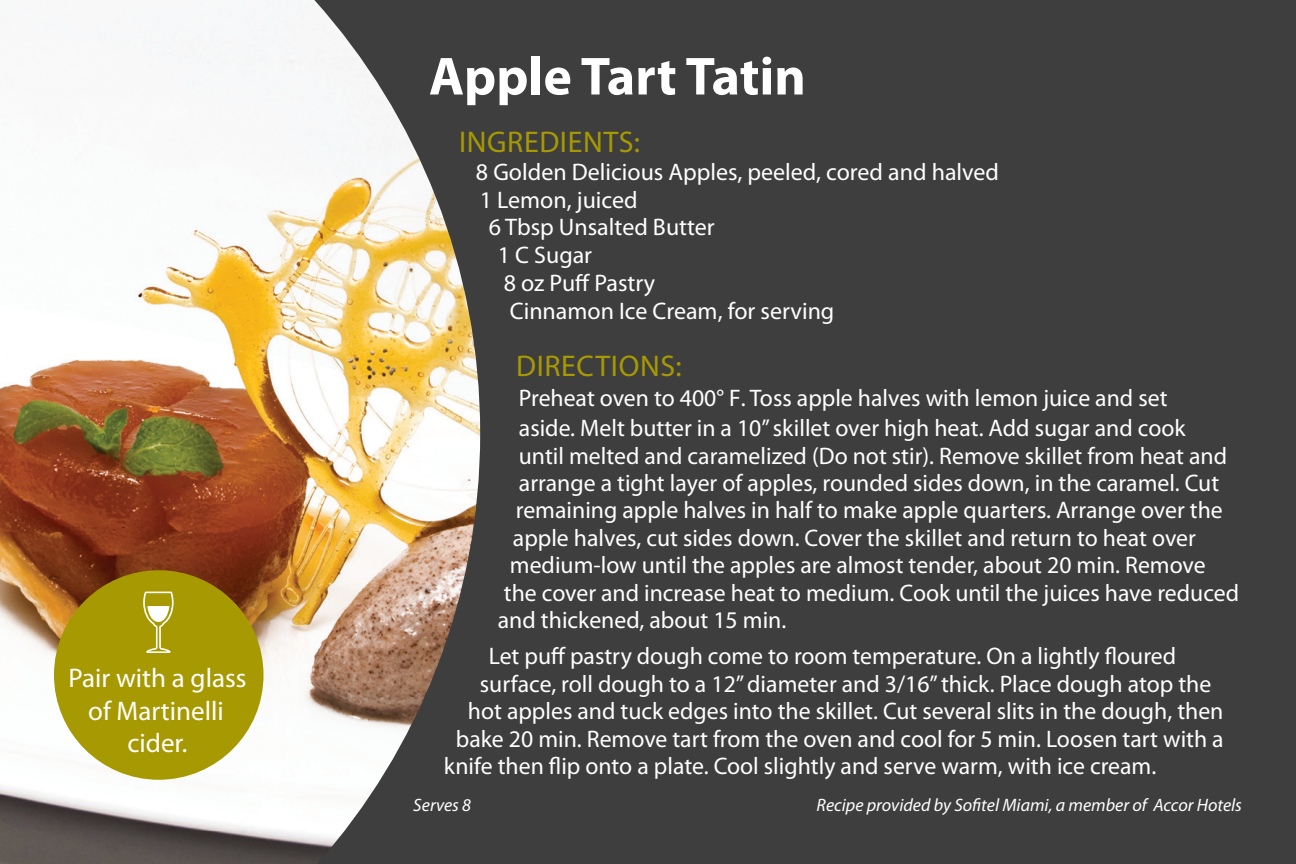
<style>
.page{position:relative;width:1296px;height:864px;background:#fff}
.page>*{position:absolute;margin:0;border:0;box-sizing:border-box;transform-origin:0 0}
.t1{font:700 54px "Myriad Pro";color:#fff}
.t2{font:30px "Myriad Pro";letter-spacing:.02em;color:#a79901}
.t3{font:27px/32.4px "Myriad Pro";color:#fff;text-align:center}
.t4{font:24px/30px "Myriad Pro";color:#fff}
.t5{font:italic 18px "Myriad Pro";color:#fff}
</style>
<div class="page">
<div style="left:164px;top:0;width:1132px;height:864px;background:#3e3e3f"></div>
<img style="left:0;top:0;width:480px;height:864px">
<div style="left:54px;top:570px;width:210px;height:210px;background:#a79901;border-radius:50%"></div>
<svg style="left:143px;top:591px;width:31px;height:62px"></svg>
<p class="t3" style="left:69px;top:662px;width:179px">Pair with a glass of Martinelli cider.</p>
<h1 class="t1" style="left:429px;top:41px;width:379px">Apple Tart Tatin</h1>
<p class="t2" style="left:459px;top:124px;width:182px">Ingredients:</p>
<p class="t4" style="left:476px;top:156px;width:525px">8 Golden Delicious Apples, peeled, cored and halved</p>
<p class="t4" style="left:480px;top:184px;width:159px">1 Lemon, juiced</p>
<p class="t4" style="left:489px;top:212px;width:227px">6 Tbsp Unsalted Butter</p>
<p class="t4" style="left:498px;top:240px;width:96px">1 C Sugar</p>
<p class="t4" style="left:504px;top:267px;width:153px">8 oz Puff Pastry</p>
<p class="t4" style="left:510px;top:295px;width:326px">Cinnamon Ice Cream, for serving</p>
<p class="t2" style="left:516px;top:348px;width:167px">Di rections:</p>
<p class="t4" style="left:519px;top:383px;width:668px">Preheat oven to 400° F. Toss apple halves with lemon juice and set aside. Melt butter in a 10” skillet over high heat. Add sugar and cook</p>
<p class="t4" style="left:519px;top:440px;width:710px">until melted and caramelized (Do not stir). Remove skillet from heat and</p>
<p class="t4" style="left:519px;top:468px;width:702px">arrange a tight layer of apples, rounded sides down, in the caramel. Cut</p>
<p class="t4" style="left:516px;top:495px;width:708px">remaining apple halves in half to make apple quarters. Arrange over the</p>
<p class="t4" style="left:513px;top:522px;width:685px">apple halves, cut sides down. Cover the skillet and return to heat over</p>
<p class="t4" style="left:510px;top:550px;width:697px">medium-low until the apples are almost tender, about 20 min. Remove</p>
<p class="t4" style="left:504px;top:577px;width:737px">the cover and increase heat to medium. Cook until the juices have reduced</p>
<p class="t4" style="left:498px;top:604px;width:290px">and thickened, about 15 min.</p>
<p class="t4" style="left:489px;top:641px;width:689px">Let puff pastry dough come to room temperature. On a lightly floured</p>
<p class="t4" style="left:480px;top:668px;width:733px">surface, roll dough to a 12” diameter and 3/16” thick. Place dough atop the</p>
<p class="t4" style="left:468px;top:696px;width:757px">hot apples and tuck edges into the skillet. Cut several slits in the dough, then</p>
<p class="t4" style="left:456px;top:723px;width:769px">bake 20 min. Remove tart from the oven and cool for 5 min. Loosen tart with a</p>
<p class="t4" style="left:444px;top:751px;width:714px">knife then flip onto a plate. Cool slightly and serve warm, with ice cream.</p>
<p class="t5" style="left:413px;top:793px;width:59px">Serves 8</p>
<p class="t5" style="left:817px;top:793px;width:427px">Recipe provided by Sofitel Miami, a member of Accor Hotels</p>
</div>
